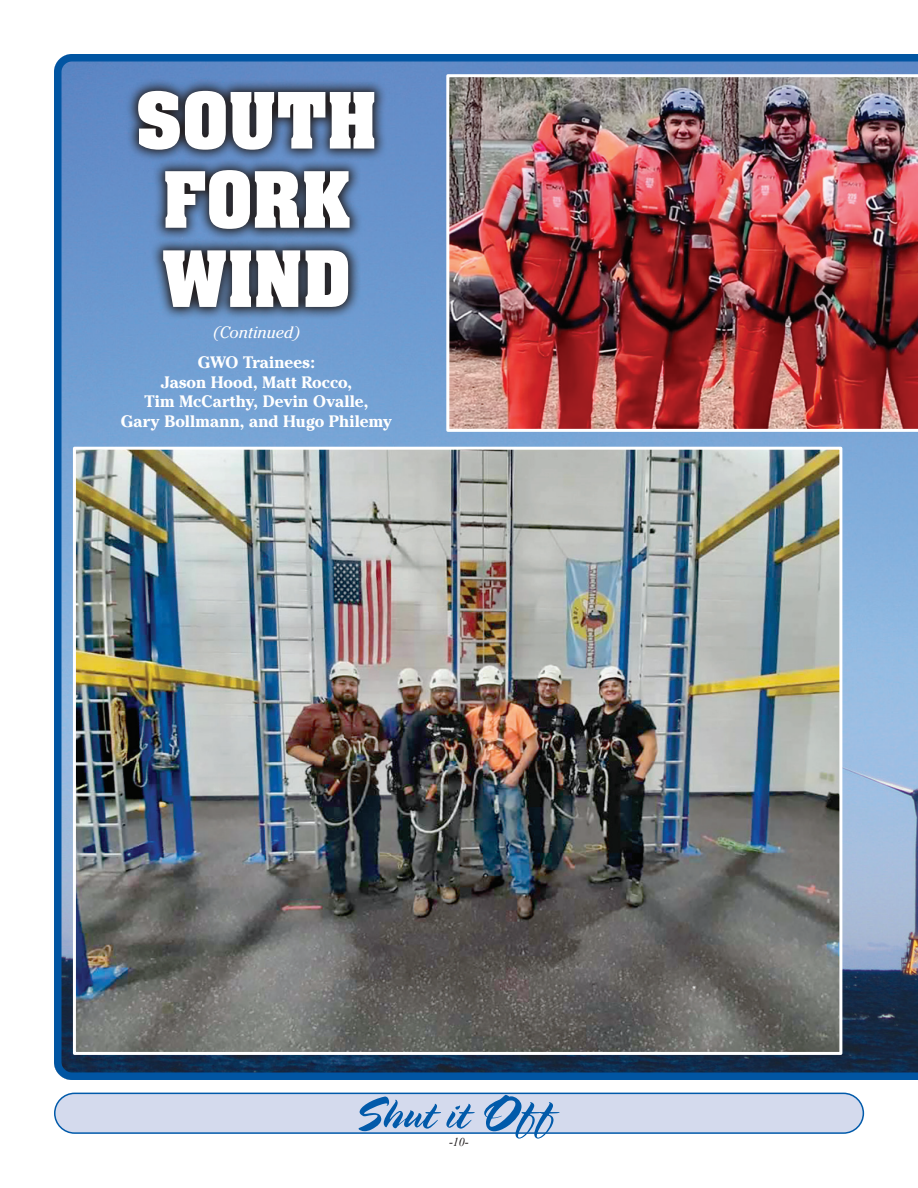
<style>
.page{position:relative;width:918px;height:1188px;background:#fff}
.page>*{position:absolute;margin:0;border:0;box-sizing:border-box;transform-origin:0 0}
.body_copy_indent{font:700 66px/79.2px "Aachen";letter-spacing:.005em;color:#fff;text-align:center}
.t1{font:700 16.5px "Cheltenham";letter-spacing:.005em;color:#fff}
.t2{font:italic 16.5px "Cheltenham";color:#fff}
.t3{font:italic 12px "Times New Roman";color:#231f20}
</style>
<div class="page">
<div style="left:55px;top:1093px;width:808px;height:40px;background:#d4daed;border-radius:20px"></div>
<div style="left:54px;top:1093px;width:810px;height:41px;border:2px solid #015aaa;border-radius:20px"></div>
<svg style="left:359px;top:1095px;width:201px;height:44px"></svg>
<img style="left:54px;top:54px;width:864px;height:1026px">
<svg style="left:126px;top:78px;width:261px;height:242px;background:#41526d"></svg>
<p class="body_copy_indent" style="left:136px;top:80px;width:243px">SOUTH<br>FORK<br>WIND</p>
<p class="t2" style="left:213px;top:322px;width:88px">(Continued)</p>
<p class="t1" style="left:198px;top:352px;width:119px">GWO Trainees:</p>
<p class="t1" style="left:161px;top:372px;width:193px">Jason Hood, Matt Rocco,</p>
<p class="t1" style="left:145px;top:392px;width:225px">Tim McCarthy, Devin Ovalle,</p>
<p class="t1" style="left:121px;top:412px;width:273px">Gary Bollmann, and Hugo Philemy</p>
<p class="t3" style="left:449px;top:1134px;width:21px">-10-</p>
</div>
